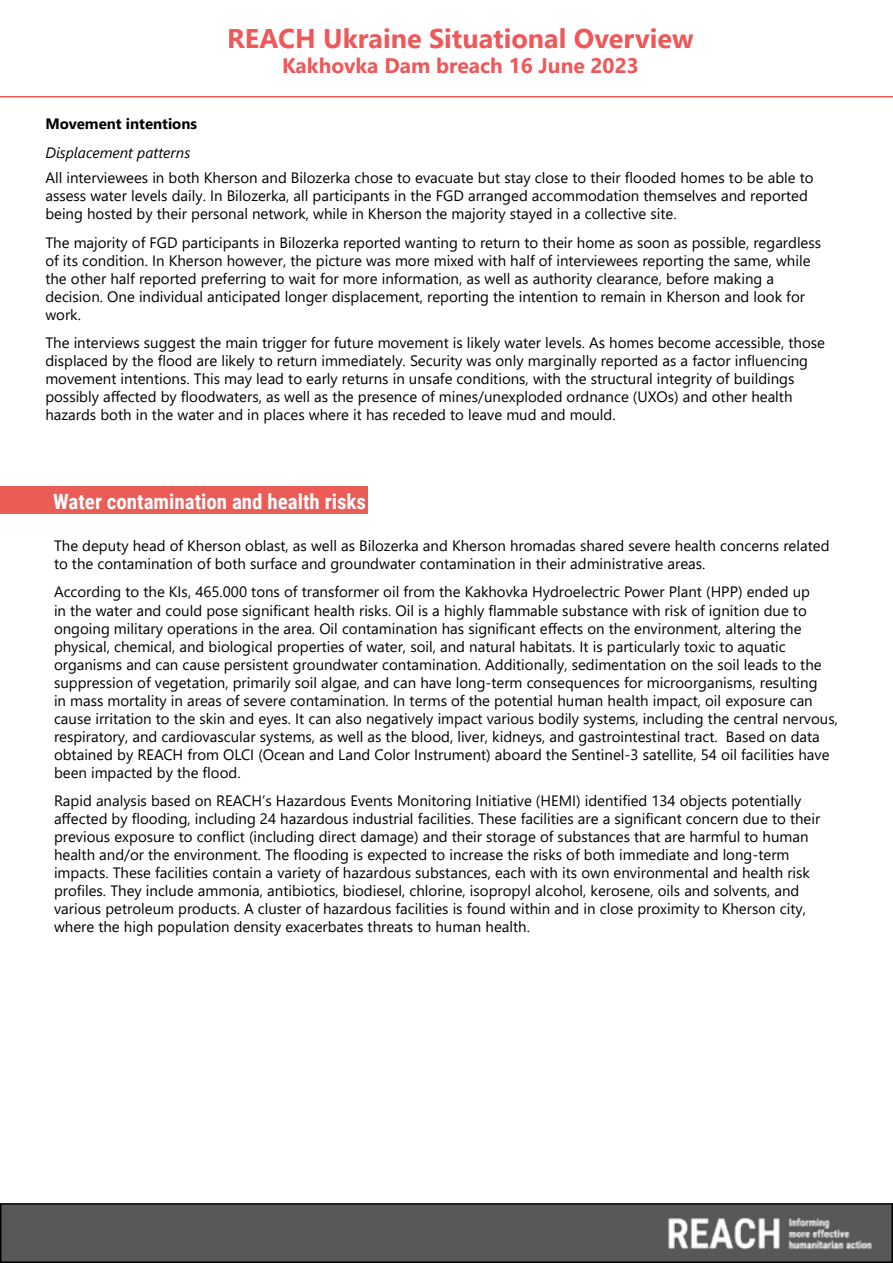
<style>
.page{position:relative;width:893px;height:1263px;background:#fff}
.page>*{position:absolute;margin:0;border:0;box-sizing:border-box;transform-origin:0 0}
.t1{font:700 27px "Segoe UI";color:#ee5859}
.t2{font:700 21px "Roboto Condensed";color:#fff}
.t3{font:700 21px "Segoe UI";color:#ee5859}
.t4{font:15px/18px "Segoe UI";color:#000}
.t5{font:italic 15px "Segoe UI";color:#000}
.t6{font:700 15px "Segoe UI";color:#000}
</style>
<div class="page">
<div style="left:1px;top:1204px;width:891px;height:58px;background:#585858"></div>
<img style="left:668px;top:1218px;width:204px;height:32px">
<div style="left:0;top:1203px;width:893px;height:60px;border:2px solid #000"></div>
<hr style="left:0;top:96px;width:893px;height:1px;background:#ee5858">
<div style="left:0;top:486px;width:368px;height:27px;background:#eb5c57"></div>
<h1 class="t1" style="left:227px;top:13px;width:468px">REACH Ukraine Situational Overview</h1>
<h2 class="t3" style="left:282px;top:46px;width:358px">Kakhovka Dam breach 16 June 2023</h2>
<p class="t6" style="left:45px;top:110px;width:153px">Movement intentions</p>
<p class="t5" style="left:45px;top:138px;width:146px">Displacement patterns</p>
<p class="t4" style="left:45px;top:168px;width:770px">All interviewees in both Kherson and Bilozerka chose to evacuate but stay close to their flooded homes to be able to assess water levels daily. In Bilozerka, all participants in the FGD arranged accommodation themselves and reported being hosted by their personal network, while in Kherson the majority stayed in a collective site.</p>
<p class="t4" style="left:45px;top:232px;width:777px">The majority of FGD participants in Bilozerka reported wanting to return to their home as soon as possible, regardless of its condition. In Kherson however, the picture was more mixed with half of interviewees reporting the same, while the other half reported preferring to wait for more information, as well as authority clearance, before making a decision. One individual anticipated longer displacement, reporting the intention to remain in Kherson and look for work.</p>
<p class="t4" style="left:45px;top:333px;width:781px">The interviews suggest the main trigger for future movement is likely water levels. As homes become accessible, those displaced by the flood are likely to return immediately. Security was only marginally reported as a factor influencing movement intentions. This may lead to early returns in unsafe conditions, with the structural integrity of buildings possibly affected by floodwaters, as well as the presence of mines/unexploded ordnance (UXOs) and other health hazards both in the water and in places where it has receded to leave mud and mould.</p>
<h2 class="t2" style="left:53px;top:487px;width:314px">Water contamination and health risks</h2>
<p class="t4" style="left:54px;top:535px;width:777px">The deputy head of Kherson oblast, as well as Bilozerka and Kherson hromadas shared severe health concerns related to the contamination of both surface and groundwater contamination in their administrative areas.</p>
<p class="t4" style="left:54px;top:582px;width:785px">According to the KIs, 465.000 tons of transformer oil from the Kakhovka Hydroelectric Power Plant (HPP) ended up<br>in the water and could pose significant health risks. Oil is a highly flammable substance with risk of ignition due to ongoing military operations in the area. Oil contamination has significant effects on the environment, altering the physical, chemical, and biological properties of water, soil, and natural habitats. It is particularly toxic to aquatic organisms and can cause persistent groundwater contamination. Additionally, sedimentation on the soil leads to the suppression of vegetation, primarily soil algae, and can have long-term consequences for microorganisms, resulting<br>in mass mortality in areas of severe contamination. In terms of the potential human health impact, oil exposure can cause irritation to the skin and eyes. It can also negatively impact various bodily systems, including the central nervous, respiratory, and cardiovascular systems, as well as the blood, liver, kidneys, and gastrointestinal tract. Based on data obtained by REACH from OLCI (Ocean and Land Color Instrument) aboard the Sentinel-3 satellite, 54 oil facilities have been impacted by the flood.</p>
<p class="t4" style="left:54px;top:790px;width:768px">Rapid analysis based on REACH’s Hazardous Events Monitoring Initiative (HEMI) identified 134 objects potentially affected by flooding, including 24 hazardous industrial facilities. These facilities are a significant concern due to their previous exposure to conflict (including direct damage) and their storage of substances that are harmful to human health and/or the environment. The flooding is expected to increase the risks of both immediate and long-term impacts. These facilities contain a variety of hazardous substances, each with its own environmental and health risk profiles. They include ammonia, antibiotics, biodiesel, chlorine, isopropyl alcohol, kerosene, oils and solvents, and various petroleum products. A cluster of hazardous facilities is found within and in close proximity to Kherson city, where the high population density exacerbates threats to human health.</p>
</div>
